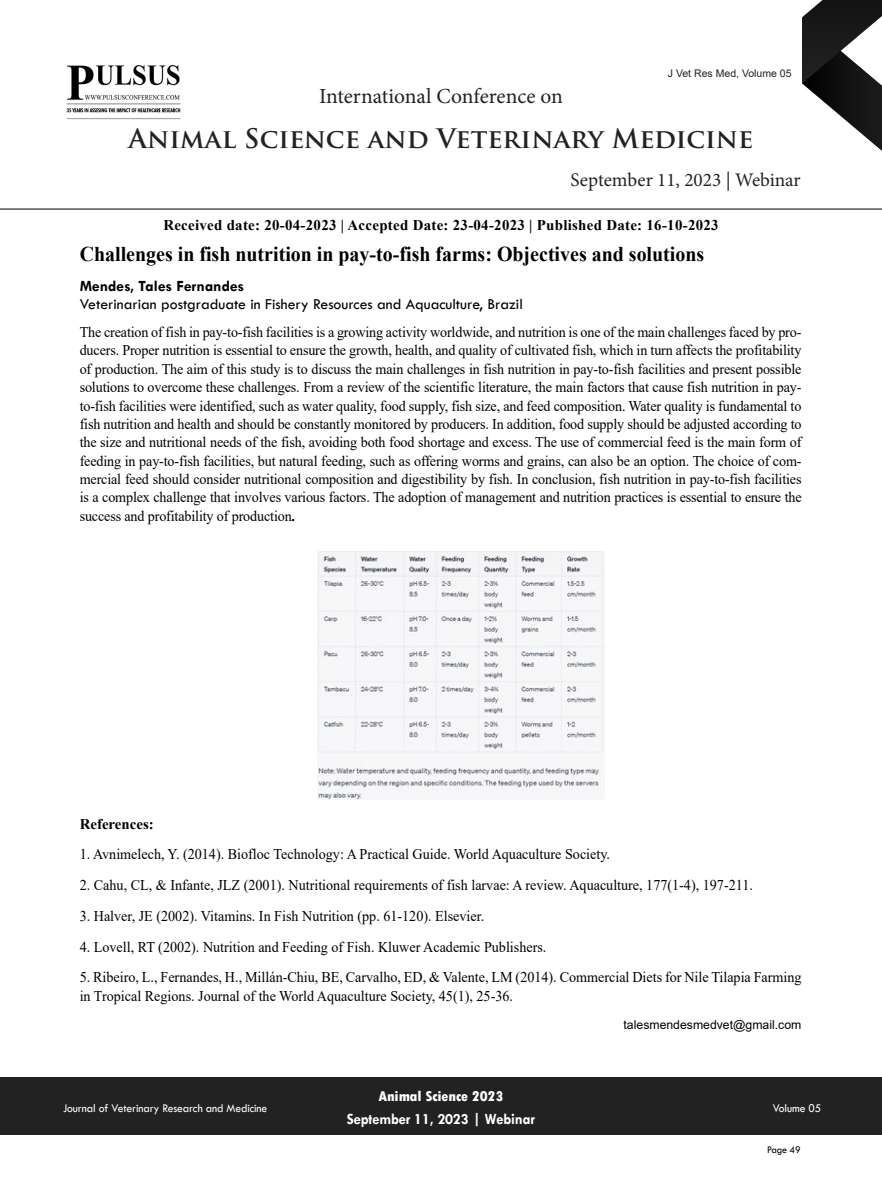
<style>
.page{position:relative;width:882px;height:1197px;background:#fff}
.page>*{position:absolute;margin:0;border:0;box-sizing:border-box;transform-origin:0 0}
.t1{font:700 26.25px "Trajan Pro";color:#222223}
.t2{font:21.53px "Minion Pro";letter-spacing:-.005em;color:#222223}
.t3{font:700 21px "Times New Roman";color:#000;scale:.95 1}
.t4{font:19.25px "Minion Pro";color:#222223}
.t5{font:15.75px "Tw Cen";color:#000}
.t6{font:700 15.75px "Tw Cen";letter-spacing:-.01em;color:#fff;scale:.95 1}
.t7{font:700 15.75px "Tw Cen";color:#000}
.t8{font:14.88px/18.4px "Times New Roman";color:#000;text-align:justify;scale:.95 1}
.t9{font:700 14.88px "Times New Roman";letter-spacing:.02em;color:#000}
.t10{font:800 condensed 14.88px "Tw Cen";letter-spacing:-.01em;color:#fff;scale:1.1 1}
.t11{font:700 14.88px "Times New Roman";color:#000}
.t12{font:12.25px "Tw Cen";letter-spacing:-.01em;color:#fff;scale:.95 1}
.t13{font:12.25px "Arial";color:#000}
.t14{font:10.5px "Arial";color:#222223}
.t15{font:10.5px "Tw Cen";letter-spacing:-.02em;color:#000;scale:.95 1}
.s1{font-weight:700}
</style>
<div class="page">
<svg style="left:802px;top:0;width:80px;height:151px"></svg>
<div style="left:0;top:1077px;width:882px;height:58px;background:#222223"></div>
<hr style="left:0;top:209px;width:882px;height:1px;background:#000">
<img style="left:66px;top:64px;width:115px;height:56px">
<img style="left:318px;top:551px;width:287px;height:248px">
<h2 class="t2" style="left:319px;top:82px;width:245px">International Conference on</h2>
<p class="t14" style="left:668px;top:66px;width:125px">J Vet Res Med, Volume 05</p>
<h1 class="t1" style="left:129px;top:122px;width:626px">Animal Science and Veterinary Medicine</h1>
<p class="t4" style="left:571px;top:167px;width:232px">September 11, 2023 | Webinar</p>
<p class="t9" style="left:163px;top:215px;width:557px">Received date: 20-04-2023 | Accepted Date: 23-04-2023 | Published Date: 16-10-2023</p>
<h3 class="t3" style="left:80px;top:239px;width:659px">Challenges in fish nutrition in pay-to-fish farms: Objectives and solutions</h3>
<p class="t7" style="left:80px;top:277px;width:166px">Mendes, Tales Fernandes</p>
<p class="t5" style="left:80px;top:294px;width:445px">Veterinarian postgraduate in Fishery Resources and Aquaculture, Brazil</p>
<p class="t8" style="left:80px;top:322px;width:761px">The creation of fish in pay-to-fish facilities is a growing activity worldwide, and nutrition is one of the main challenges faced by pro&shy;ducers. Proper nutrition is essential to ensure the growth, health, and quality of cultivated fish, which in turn affects the profitability of production. The aim of this study is to discuss the main challenges in fish nutrition in pay-to-fish facilities and present possible solutions to overcome these challenges. From a review of the scientific literature, the main factors that cause fish nutrition in pay&shy;to-fish facilities were identified, such as water quality, food supply, fish size, and feed composition. Water quality is fundamental to fish nutrition and health and should be constantly monitored by producers. In addition, food supply should be adjusted according to the size and nutritional needs of the fish, avoiding both food shortage and excess. The use of commercial feed is the main form of feeding in pay-to-fish facilities, but natural feeding, such as offering worms and grains, can also be an option. The choice of com&shy;mercial feed should consider nutritional composition and digestibility by fish. In conclusion, fish nutrition in pay-to-fish facilities is a complex challenge that involves various factors. The adoption of management and nutrition practices is essential to ensure the success and profitability of production<span class="s1">.</span></p>
<p class="t11" style="left:80px;top:813px;width:76px">References:</p>
<p class="t8" style="left:80px;top:845px;width:560px">1. Avnimelech, Y. (2014). Biofloc Technology: A Practical Guide. World Aquaculture Society.</p>
<p class="t8" style="left:80px;top:876px;width:710px">2. Cahu, CL, &amp; Infante, JLZ (2001). Nutritional requirements of fish larvae: A review. Aquaculture, 177(1-4), 197-211.</p>
<p class="t8" style="left:80px;top:906px;width:427px">3. Halver, JE (2002). Vitamins. In Fish Nutrition (pp. 61-120). Elsevier.</p>
<p class="t8" style="left:80px;top:937px;width:493px">4. Lovell, RT (2002). Nutrition and Feeding of Fish. Kluwer Academic Publishers.</p>
<p class="t8" style="left:80px;top:968px;width:761px">5. Ribeiro, L., Fernandes, H., Millán-Chiu, BE, Carvalho, ED, &amp; Valente, LM (2014). Commercial Diets for Nile Tilapia Farming in Tropical Regions. Journal of the World Aquaculture Society, 45(1), 25-36.</p>
<p class="t13" style="left:624px;top:1016px;width:179px">talesmendesmedvet@gmail.com</p>
<p class="t10" style="left:379px;top:1087px;width:115px">Animal Science 2023</p>
<p class="t6" style="left:347px;top:1110px;width:200px">September 11, 2023 | Webinar</p>
<p class="t12" style="left:63px;top:1100px;width:217px">Journal of Veterinary Research and Medicine</p>
<p class="t12" style="left:773px;top:1100px;width:53px">Volume 05</p>
<p class="t15" style="left:767px;top:1143px;width:37px">Page 49</p>
</div>
